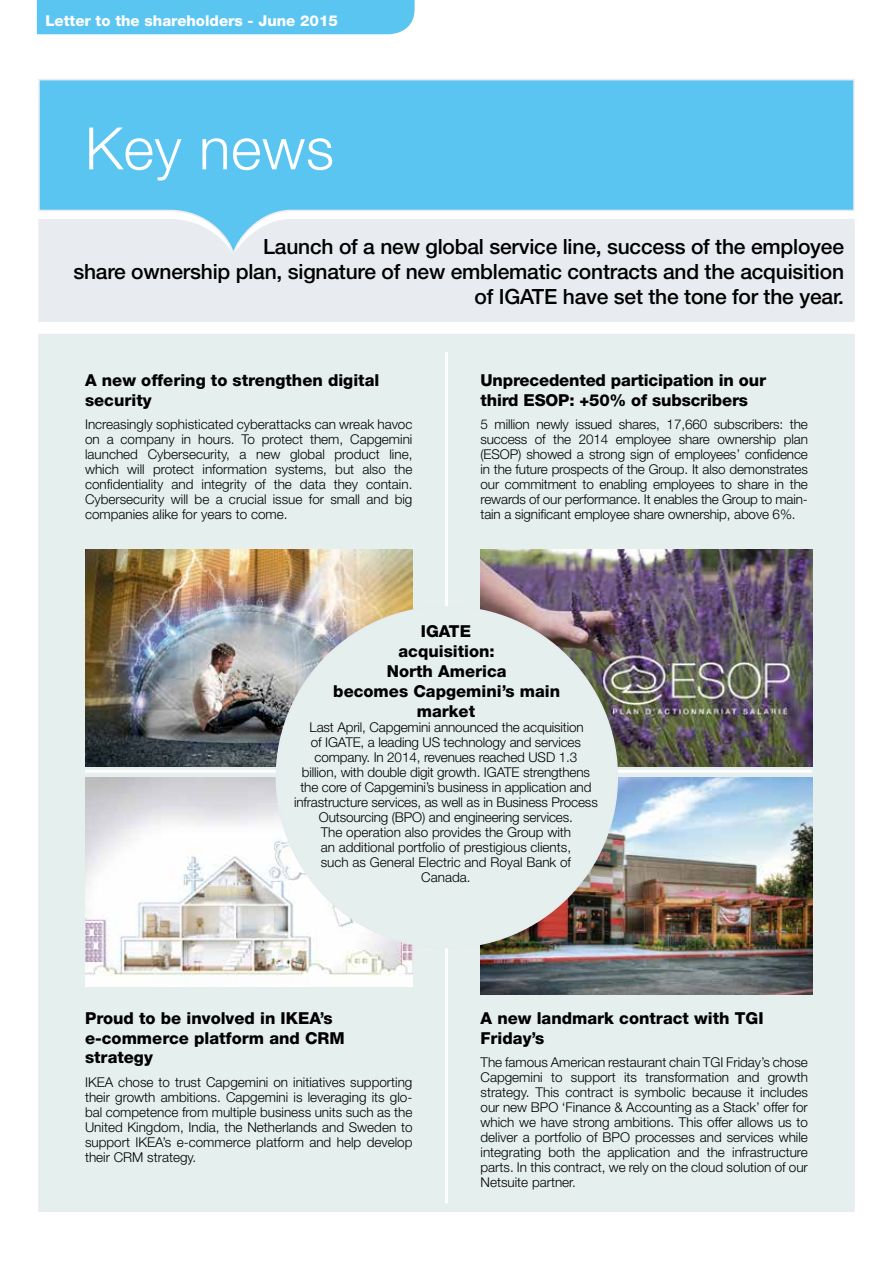
<style>
.page{position:relative;width:893px;height:1263px;background:#fff}
.page>*{position:absolute;margin:0;border:0;box-sizing:border-box;transform-origin:0 0}
.t1{font:300 58.5px "Helvetica Neue LT Std";letter-spacing:.01em;color:#fff}
.t2{font:500 21px/25.2px "Helvetica Neue LT Std";letter-spacing:-.01em;color:#000;text-align:right}
.t3{font:800 16.5px/19.8px "Helvetica Neue LT Std";color:#000}
.t4{font:800 15px "Helvetica Neue LT Std";color:#fff}
.t5{font:300 13.5px/15px "Helvetica Neue LT Std";letter-spacing:-.01em;color:#000;text-align:justify}
</style>
<div class="page">
<div style="left:38px;top:261px;width:817px;height:61px;background:#e8ebf0"></div>
<svg style="left:38px;top:79px;width:817px;height:182px;background:#83d0f2"></svg>
<div style="left:38px;top:334px;width:817px;height:878px;background:#e5efee"></div>
<div style="left:37px;top:0;width:378px;height:34px;background:#5bc5f2"></div>
<hr style="left:445px;top:352px;width:3px;height:851px;background:#fff">
<img style="left:85px;top:549px;width:327px;height:217px">
<img style="left:85px;top:777px;width:327px;height:209px">
<img style="left:480px;top:549px;width:332px;height:217px">
<img style="left:480px;top:777px;width:332px;height:217px">
<hr style="left:85px;top:770px;width:727px;height:3px;background:#fff">
<div style="left:276px;top:607px;width:341px;height:340px;background:#e5efee;border-radius:50%"></div>
<p class="t4" style="left:45px;top:12px;width:294px">Letter to the shareholders - June 2015</p>
<h1 class="t1" style="left:85px;top:113px;width:250px">Key news</h1>
<h2 class="t2" style="left:73px;top:234px;width:772px">Launch of a new global service line, success of the employee<br>share ownership plan, signature of new emblematic contracts and the acquisition of IGATE have set the tone for the year.</h2>
<p class="t3" style="left:85px;top:370px;width:296px">A new offering to strengthen digital security</p>
<p class="t5" style="left:85px;top:417px;width:329px">Increasingly sophisticated cyberattacks can wreak havoc on a company in hours. To protect them, Capgemini launched Cybersecurity, a new global product line, which will protect information systems, but also the confidentiality and integrity of the data they contain.<br>Cybersecurity will be a crucial issue for small and big companies alike for years to come.</p>
<p class="t3" style="left:480px;top:370px;width:287px">Unprecedented participation in our third ESOP: +50% of subscribers</p>
<p class="t5" style="left:480px;top:417px;width:329px">5 million newly issued shares, 17,660 subscribers: the success of the 2014 employee share ownership plan (ESOP) showed a strong sign of employees’ confidence in the future prospects of the Group. It also demonstrates our commitment to enabling employees to share in the rewards of our performance. It enables the Group to main&shy;tain a significant employee share ownership, above 6%.</p>
<p class="t3" style="left:333px;top:621px;width:228px;text-align:center">IGATE<br>acquisition:<br>North America<br>becomes Capgemini’s main market</p>
<p class="t5" style="left:294px;top:719px;width:305px;text-align:center">Last April, Capgemini announced the acquisition<br>of IGATE, a leading US technology and services company. In 2014, revenues reached USD 1.3<br>billion, with double digit growth. IGATE strengthens the core of Capgemini’s business in application and infrastructure services, as well as in Business Process Outsourcing (BPO) and engineering services.<br>The operation also provides the Group with<br>an additional portfolio of prestigious clients,<br>such as General Electric and Royal Bank of<br>Canada.</p>
<p class="t3" style="left:85px;top:1008px;width:261px">Proud to be involved in IKEA’s e-commerce platform and CRM strategy</p>
<p class="t5" style="left:85px;top:1074px;width:329px">IKEA chose to trust Capgemini on initiatives supporting their growth ambitions. Capgemini is leveraging its glo&shy;bal competence from multiple business units such as the United Kingdom, India, the Netherlands and Sweden to support IKEA’s e-commerce platform and help develop their CRM strategy.</p>
<p class="t3" style="left:480px;top:1008px;width:285px">A new landmark contract with TGI<br>Friday’s</p>
<p class="t5" style="left:480px;top:1054px;width:329px">The famous American restaurant chain TGI Friday’s chose Capgemini to support its transformation and growth strategy. This contract is symbolic because it includes our new BPO ‘Finance &amp; Accounting as a Stack’ offer for which we have strong ambitions. This offer allows us to deliver a portfolio of BPO processes and services while integrating both the application and the infrastructure parts. In this contract, we rely on the cloud solution of our Netsuite partner.</p>
</div>
